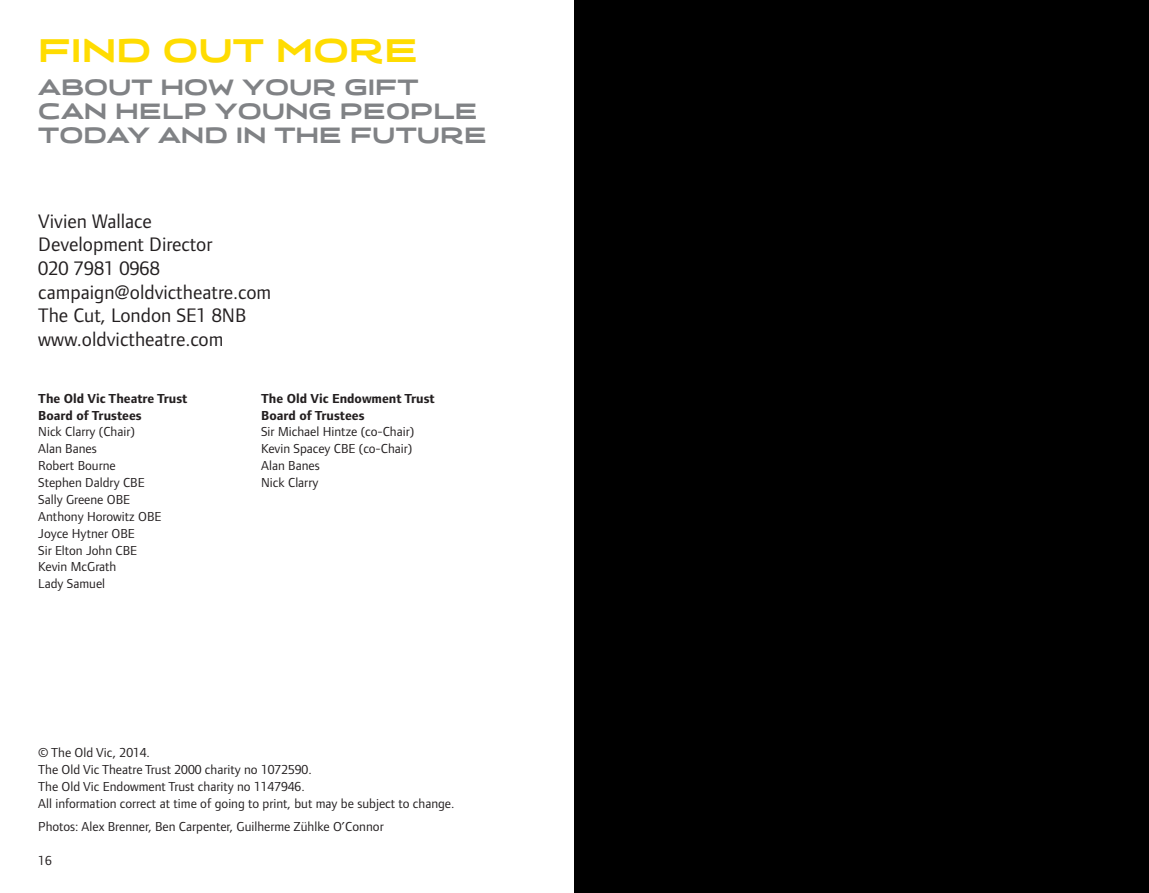
<style>
.page{position:relative;width:1149px;height:893px;background:#fff}
.page>*{position:absolute;margin:0;border:0;box-sizing:border-box;transform-origin:0 0}
.t1{font:38.25px "Spacey Brand";color:#ffdc01}
.t2{font:25.88px "Spacey Brand";color:#808285}
.t3{font:20.25px "Foundry Form Sans";color:#231f20}
.t4{font:13.5px "Foundry Form Sans";color:#231f20}
.t5{font:700 13.5px "Foundry Form Sans";color:#231f20}
</style>
<div class="page">
<div style="left:574px;top:0;width:574px;height:893px;background:#000"></div>
<p class="t1" style="left:38px;top:31px;width:381px">FIND OUT MORE</p>
<p class="t2" style="left:38px;top:75px;width:381px">ABOUT HOW YOUR GIFT</p>
<p class="t2" style="left:38px;top:98px;width:441px">CAN HELP YOUNG PEOPLE</p>
<p class="t2" style="left:38px;top:122px;width:450px">TODAY AND IN THE FUTURE</p>
<p class="t3" style="left:38px;top:210px;width:115px">Vivien Wallace</p>
<p class="t3" style="left:38px;top:233px;width:176px">Development Director</p>
<p class="t3" style="left:38px;top:257px;width:123px">020 7981 0968</p>
<p class="t3" style="left:38px;top:280px;width:234px">campaign@oldvictheatre.com</p>
<p class="t3" style="left:38px;top:304px;width:209px">The Cut, London SE1 8NB</p>
<p class="t3" style="left:38px;top:328px;width:187px">www.oldvictheatre.com</p>
<p class="t5" style="left:38px;top:391px;width:151px">The Old Vic Theatre Trust</p>
<p class="t5" style="left:38px;top:408px;width:105px">Board of Trustees</p>
<p class="t4" style="left:38px;top:424px;width:98px">Nick Clarry (Chair)</p>
<p class="t4" style="left:38px;top:441px;width:60px">Alan Banes</p>
<p class="t4" style="left:38px;top:458px;width:79px">Robert Bourne</p>
<p class="t4" style="left:38px;top:475px;width:108px">Stephen Daldry CBE</p>
<p class="t4" style="left:38px;top:492px;width:93px">Sally Greene OBE</p>
<p class="t4" style="left:38px;top:509px;width:124px">Anthony Horowitz OBE</p>
<p class="t4" style="left:38px;top:526px;width:98px">Joyce Hytner OBE</p>
<p class="t4" style="left:38px;top:542px;width:100px">Sir Elton John CBE</p>
<p class="t4" style="left:38px;top:559px;width:80px">Kevin McGrath</p>
<p class="t4" style="left:38px;top:576px;width:68px">Lady Samuel</p>
<p class="t5" style="left:261px;top:391px;width:175px">The Old Vic Endowment Trust</p>
<p class="t5" style="left:261px;top:408px;width:105px">Board of Trustees</p>
<p class="t4" style="left:261px;top:424px;width:154px">Sir Michael Hintze (co-Chair)</p>
<p class="t4" style="left:261px;top:441px;width:153px">Kevin Spacey CBE (co-Chair)</p>
<p class="t4" style="left:261px;top:458px;width:60px">Alan Banes</p>
<p class="t4" style="left:261px;top:475px;width:59px">Nick Clarry</p>
<p class="t4" style="left:38px;top:745px;width:113px">© The Old Vic, 2014.</p>
<p class="t4" style="left:38px;top:762px;width:275px">The Old Vic Theatre Trust 2000 charity no 1072590.</p>
<p class="t4" style="left:38px;top:779px;width:268px">The Old Vic Endowment Trust charity no 1147946.</p>
<p class="t4" style="left:38px;top:795px;width:417px">All information correct at time of going to print, but may be subject to change.</p>
<p class="t4" style="left:38px;top:819px;width:347px">Photos: Alex Brenner, Ben Carpenter, Guilherme Zühlke O’Connor</p>
<p class="t4" style="left:38px;top:853px;width:15px">16</p>
</div>
